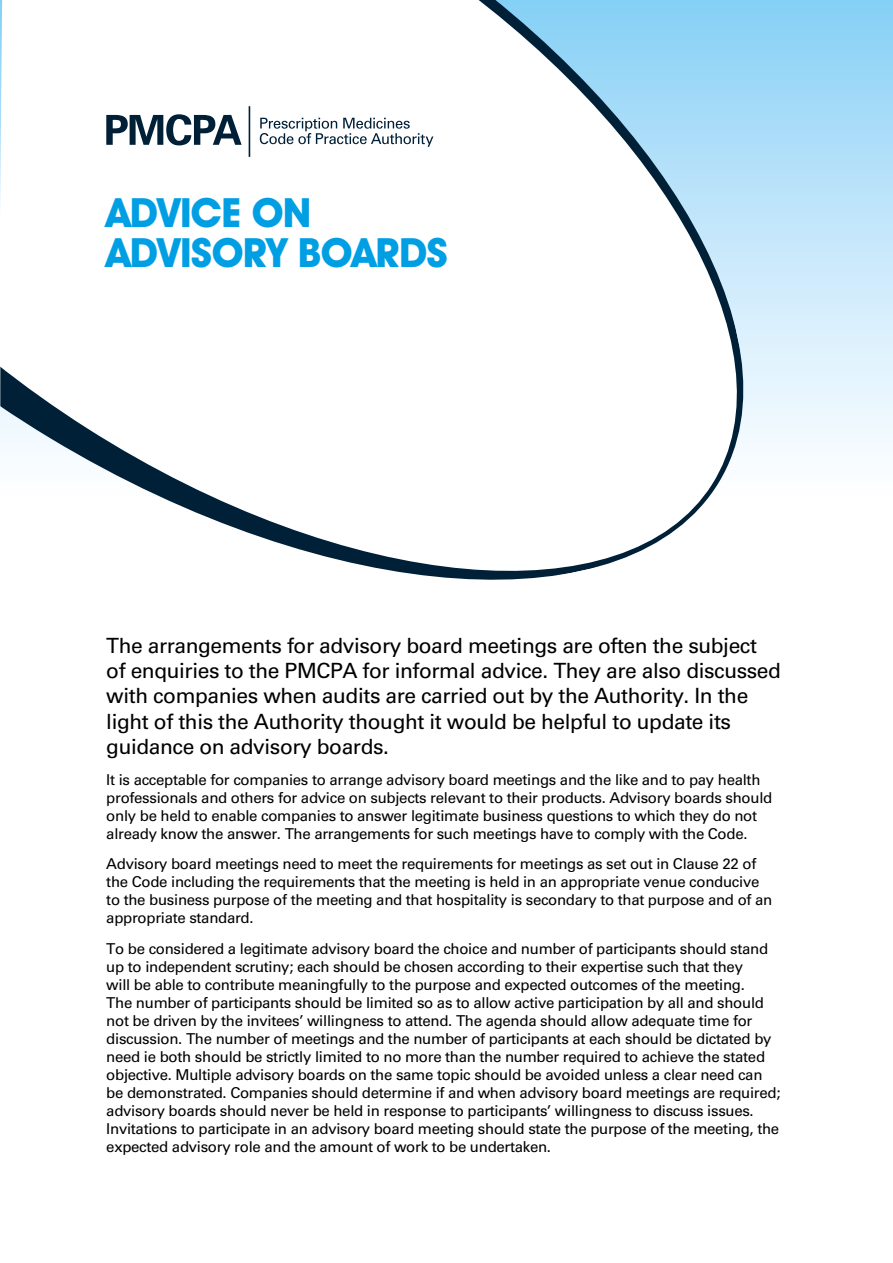
<style>
.page{position:relative;width:893px;height:1263px;background:#fff}
.page>*{position:absolute;margin:0;border:0;box-sizing:border-box;transform-origin:0 0}
.t1{font:700 40.5px/40.5px "Avant Garde IT Cby BT";letter-spacing:-.02em;color:#009fe3}
.t2{font:21px/25.2px "Univers LT Std";letter-spacing:-.02em;color:#000}
.t3{font:15px/18px "Univers LT Std";letter-spacing:-.02em;color:#000}
</style>
<div class="page">
<div style="left:0;top:0;width:893px;height:502px;background:linear-gradient(to bottom,#8ad1f6,#fff)"></div>
<svg style="left:778px;top:0;width:28px;height:502px"></svg>
<svg style="left:0;top:0;width:778px;height:580px"></svg>
<svg style="left:106px;top:114px;width:136px;height:31px"></svg>
<svg style="left:260px;top:118px;width:173px;height:29px"></svg>
<hr style="left:249px;top:106px;width:1px;height:51px;background:#002037">
<h1 class="t1" style="left:106px;top:192px;width:343px">ADVICE ON<br>ADVISORY BOARDS</h1>
<p class="t2" style="left:106px;top:633px;width:676px">The arrangements for advisory board meetings are often the subject of enquiries to the PMCPA for informal advice. They are also discussed with companies when audits are carried out by the Authority. In the light of this the Authority thought it would be helpful to update its guidance on advisory boards.</p>
<p class="t3" style="left:106px;top:770px;width:667px">It is acceptable for companies to arrange advisory board meetings and the like and to pay health professionals and others for advice on subjects relevant to their products. Advisory boards should only be held to enable companies to answer legitimate business questions to which they do not already know the answer. The arrangements for such meetings have to comply with the Code.</p>
<p class="t3" style="left:106px;top:855px;width:667px">Advisory board meetings need to meet the requirements for meetings as set out in Clause 22 of the Code including the requirements that the meeting is held in an appropriate venue conducive to the business purpose of the meeting and that hospitality is secondary to that purpose and of an appropriate standard.</p>
<p class="t3" style="left:106px;top:940px;width:676px">To be considered a legitimate advisory board the choice and number of participants should stand up to independent scrutiny; each should be chosen according to their expertise such that they<br>will be able to contribute meaningfully to the purpose and expected outcomes of the meeting.<br>The number of participants should be limited so as to allow active participation by all and should not be driven by the invitees’ willingness to attend. The agenda should allow adequate time for discussion. The number of meetings and the number of participants at each should be dictated by need ie both should be strictly limited to no more than the number required to achieve the stated objective. Multiple advisory boards on the same topic should be avoided unless a clear need can be demonstrated. Companies should determine if and when advisory board meetings are required; advisory boards should never be held in response to participants’ willingness to discuss issues.<br>Invitations to participate in an advisory board meeting should state the purpose of the meeting, the expected advisory role and the amount of work to be undertaken.</p>
</div>
